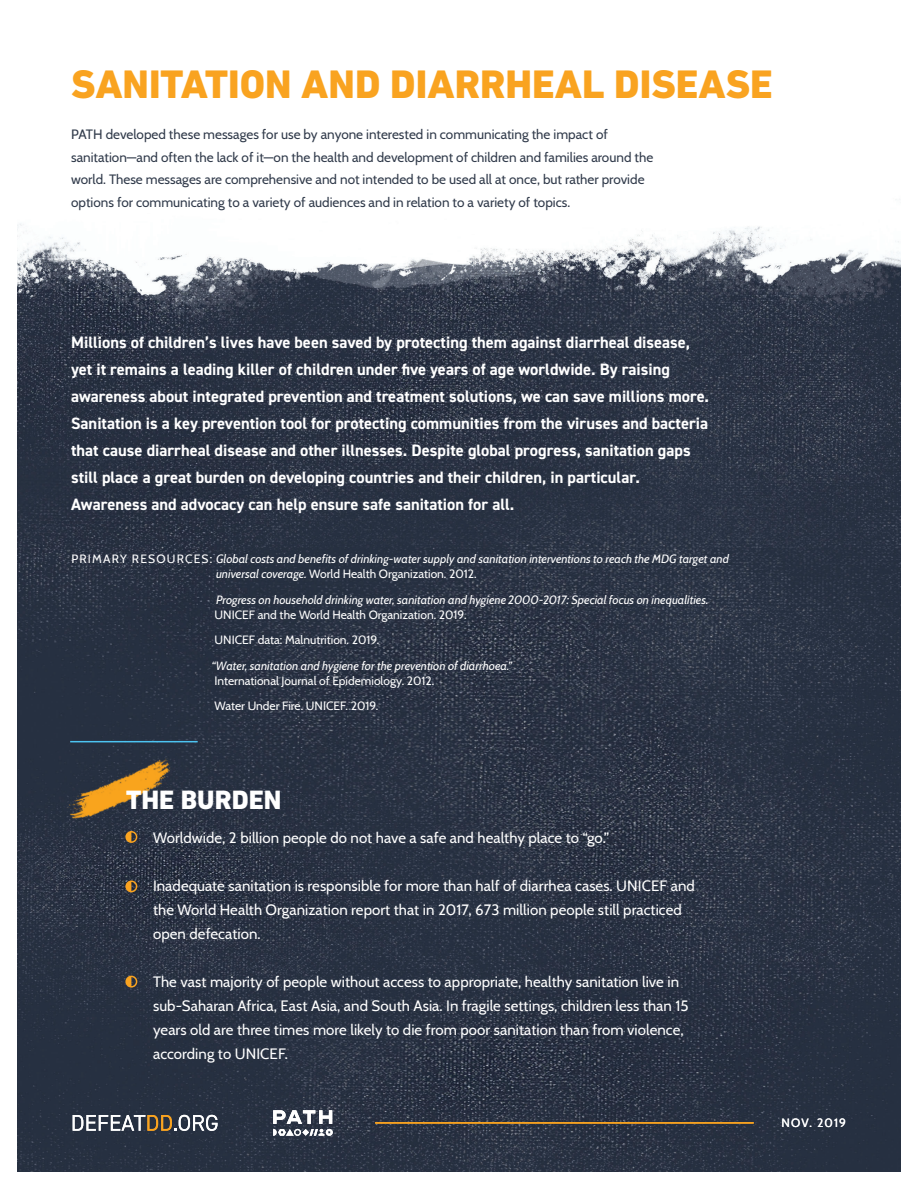
<style>
.page{position:relative;width:918px;height:1188px;background:#fff}
.page>*{position:absolute;margin:0;border:0;box-sizing:border-box;transform-origin:0 0}
.t1{font:800 40.5px "DIN Next LT Pro";color:#f9a320}
.t2{font:800 27px "DIN Next LT Pro";color:#fff}
.t3{font:700 16.5px/27px "DIN2014";color:#fff}
.t4{font:15px/24px "Cabin";letter-spacing:.005em;color:#fff}
.t5{font:13.5px/22.5px "Cabin";color:#313b4b}
.t6{font:italic 12px/15px "Cabin";color:#fff}
.t7{font:12px/25.5px "Cabin";color:#fff}
.s1{font-style:normal}
</style>
<div class="page">
<img style="left:18px;top:223px;width:882px;height:948px">
<div style="left:125px;top:831px;width:12px;height:12px;border:2px solid #f9a320;border-radius:50%"></div>
<svg style="left:126px;top:832px;width:5px;height:10px"></svg>
<div style="left:125px;top:880px;width:12px;height:12px;border:2px solid #f9a320;border-radius:50%"></div>
<svg style="left:126px;top:881px;width:5px;height:11px"></svg>
<div style="left:125px;top:976px;width:12px;height:12px;border:2px solid #f9a320;border-radius:50%"></div>
<svg style="left:126px;top:976px;width:5px;height:11px"></svg>
<img style="left:53px;top:721px;width:186px;height:104px">
<hr style="left:70px;top:741px;width:128px;height:1px;background:#4cc4f1">
<svg style="left:73px;top:1115px;width:145px;height:16px"></svg>
<hr style="left:375px;top:1122px;width:379px;height:2px;background:#f9a320">
<svg style="left:273px;top:1110px;width:60px;height:26px"></svg>
<h1 class="t1" style="left:71px;top:60px;width:703px">SANITATION AND DIARRHEAL DISEASE</h1>
<p class="t5" style="left:71px;top:122px;width:584px">PATH developed these messages for use by anyone interested in communicating the impact of sanitation—and often the lack of it—on the health and development of children and families around the world. These messages are comprehensive and not intended to be used all at once, but rather provide options for communicating to a variety of audiences and in relation to a variety of topics.</p>
<p class="t3" style="left:71px;top:329px;width:639px">Millions of children’s lives have been saved by protecting them against diarrheal disease, yet it remains a leading killer of children under five years of age worldwide. By raising awareness about integrated prevention and treatment solutions, we can save millions more.<br>Sanitation is a key prevention tool for protecting communities from the viruses and bacteria that cause diarrheal disease and other illnesses. Despite global progress, sanitation gaps still place a great burden on developing countries and their children, in particular.<br>Awareness and advocacy can help ensure safe sanitation for all.</p>
<p class="t6" style="left:216px;top:551px;width:514px;text-indent:-145px"><span class="s1">PRIMARY RESOURCES:</span> Global costs and benefits of drinking-water supply and sanitation interventions to reach the MDG target and universal coverage. <span class="s1">World Health Organization. 2012.</span></p>
<p class="t6" style="left:216px;top:591px;width:494px">Progress on household drinking water, sanitation and hygiene 2000-2017: Special focus on inequalities.</p>
<p class="t7" style="left:215px;top:601px;width:253px">UNICEF and the World Health Organization. 2019.<br>UNICEF data: Malnutrition. 2019.</p>
<p class="t6" style="left:212px;top:657px;width:302px">“Water, sanitation and hygiene for the prevention of diarrhoea.”</p>
<p class="t7" style="left:215px;top:667px;width:221px">International Journal of Epidemiology. 2012.<br>Water Under Fire. UNICEF. 2019.</p>
<h2 class="t2" style="left:126px;top:783px;width:157px">THE BURDEN</h2>
<p class="t4" style="left:153px;top:824px;width:458px">Worldwide, 2 billion people do not have a safe and healthy place to “go.”</p>
<p class="t4" style="left:153px;top:872px;width:543px">Inadequate sanitation is responsible for more than half of diarrhea cases. UNICEF and the World Health Organization report that in 2017, 673 million people still practiced open defecation.</p>
<p class="t4" style="left:153px;top:968px;width:537px">The vast majority of people without access to appropriate, healthy sanitation live in sub-Saharan Africa, East Asia, and South Asia. In fragile settings, children less than 15 years old are three times more likely to die from poor sanitation than from violence, according to UNICEF.</p>
<p class="t7" style="left:781px;top:1110px;width:66px">NOV. 2019</p>
</div>
